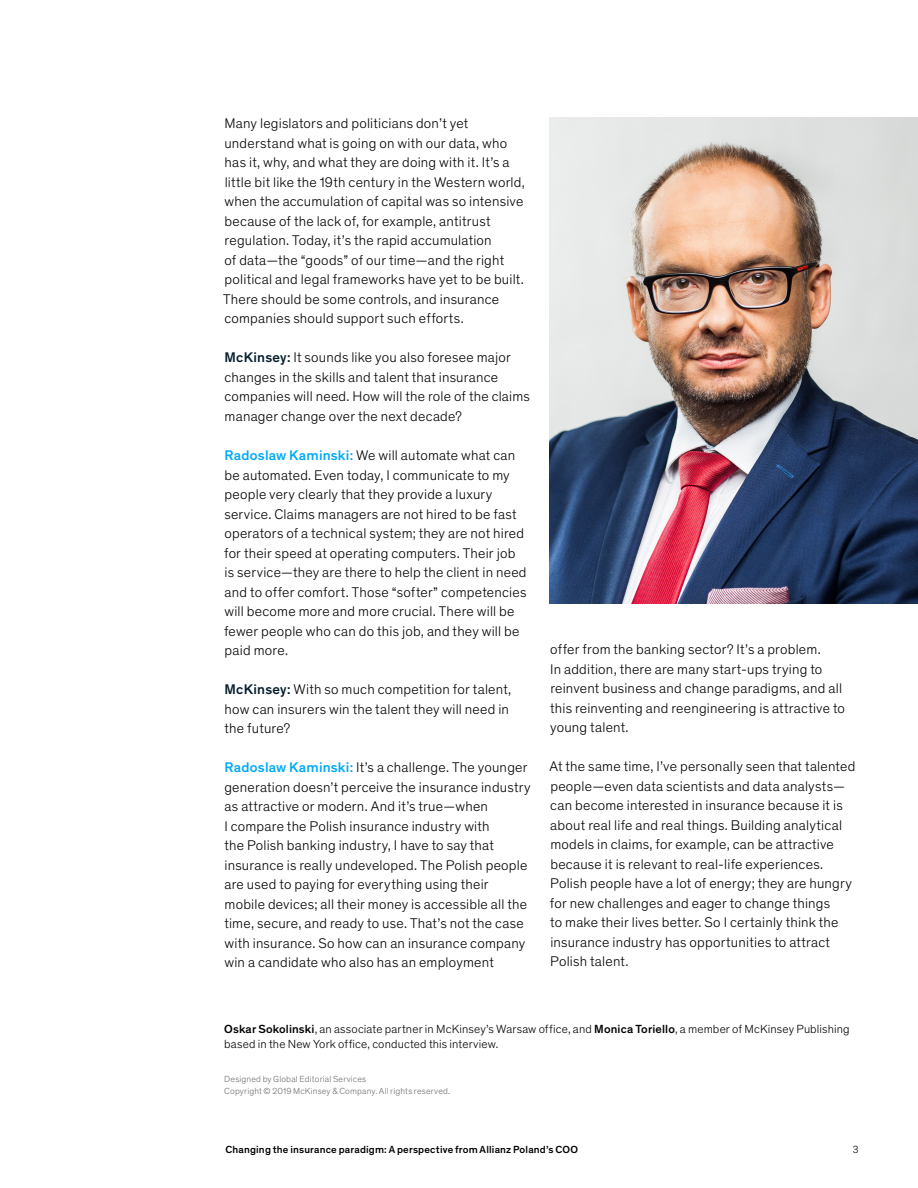
<style>
.page{position:relative;width:918px;height:1188px;background:#fff}
.page>*{position:absolute;margin:0;border:0;box-sizing:border-box;transform-origin:0 0}
.t1{font:300 14.25px/19.5px "Theinhardt Pan";letter-spacing:.015em;color:#000}
.t2{font:300 12px/15px "Theinhardt Pan";letter-spacing:.01em;color:#000}
.t3{font:500 10.5px "Theinhardt Pan";letter-spacing:.015em;color:#000}
.t4{font:300 10.5px "Theinhardt Pan";color:#000}
.t5{font:300 9px/12px "Theinhardt Pan";letter-spacing:.015em;color:#706f6f}
.s1{font-weight:500;color:#051c2c}
.s2{font-weight:500;color:#00a9f4}
.s3{font-weight:500}
</style>
<div class="page">
<img style="left:550px;top:118px;width:368px;height:485px">
<p class="t1" style="left:223px;top:113px;width:303px">Many legislators and politicians don’t yet understand what is going on with our data, who has it, why, and what they are doing with it. It’s a little bit like the 19th century in the Western world, when the accumulation of capital was so intensive because of the lack of, for example, antitrust regulation. Today, it’s the rapid accumulation<br>of data—the “goods” of our time—and the right political and legal frameworks have yet to be built.<br>There should be some controls, and insurance companies should support such efforts.</p>
<p class="t1" style="left:224px;top:347px;width:307px"><span class="s1">McKinsey:</span> It sounds like you also foresee major changes in the skills and talent that insurance companies will need. How will the role of the claims manager change over the next decade?</p>
<p class="t1" style="left:224px;top:445px;width:304px"><span class="s2">Radoslaw Kaminski:</span> We will automate what can be automated. Even today, I communicate to my people very clearly that they provide a luxury service. Claims managers are not hired to be fast operators of a technical system; they are not hired for their speed at operating computers. Their job is service—they are there to help the client in need and to offer comfort. Those “softer” competencies will become more and more crucial. There will be fewer people who can do this job, and they will be paid more.</p>
<p class="t1" style="left:224px;top:679px;width:288px"><span class="s1">McKinsey:</span> With so much competition for talent, how can insurers win the talent they will need in the future?</p>
<p class="t1" style="left:224px;top:757px;width:308px"><span class="s2">Radoslaw Kaminski:</span> It’s a challenge. The younger generation doesn’t perceive the insurance industry as attractive or modern. And it’s true—when<br>I compare the Polish insurance industry with<br>the Polish banking industry, I have to say that insurance is really undeveloped. The Polish people are used to paying for everything using their mobile devices; all their money is accessible all the time, secure, and ready to use. That’s not the case with insurance. So how can an insurance company win a candidate who also has an employment</p>
<p class="t1" style="left:550px;top:639px;width:296px">offer from the banking sector? It’s a problem.<br>In addition, there are many start-ups trying to reinvent business and change paradigms, and all this reinventing and reengineering is attractive to young talent.</p>
<p class="t1" style="left:549px;top:756px;width:308px">At the same time, I’ve personally seen that talented people—even data scientists and data analysts— can become interested in insurance because it is about real life and real things. Building analytical models in claims, for example, can be attractive because it is relevant to real-life experiences.<br>Polish people have a lot of energy; they are hungry for new challenges and eager to change things<br>to make their lives better. So I certainly think the insurance industry has opportunities to attract Polish talent.</p>
<p class="t2" style="left:224px;top:1021px;width:627px"><span class="s3">Oskar Sokolinski</span>, an associate partner in McKinsey’s Warsaw office, and <span class="s3">Monica Toriello</span>, a member of McKinsey Publishing based in the New York office, conducted this interview.</p>
<p class="t5" style="left:224px;top:1072px;width:227px">Designed by Global Editorial Services<br>Copyright © 2019 McKinsey &amp; Company. All rights reserved.</p>
<p class="t3" style="left:225px;top:1142px;width:354px">Changing the insurance paradigm: A perspective from Allianz Poland’s COO</p>
<p class="t4" style="left:853px;top:1142px;width:7px">3</p>
</div>
